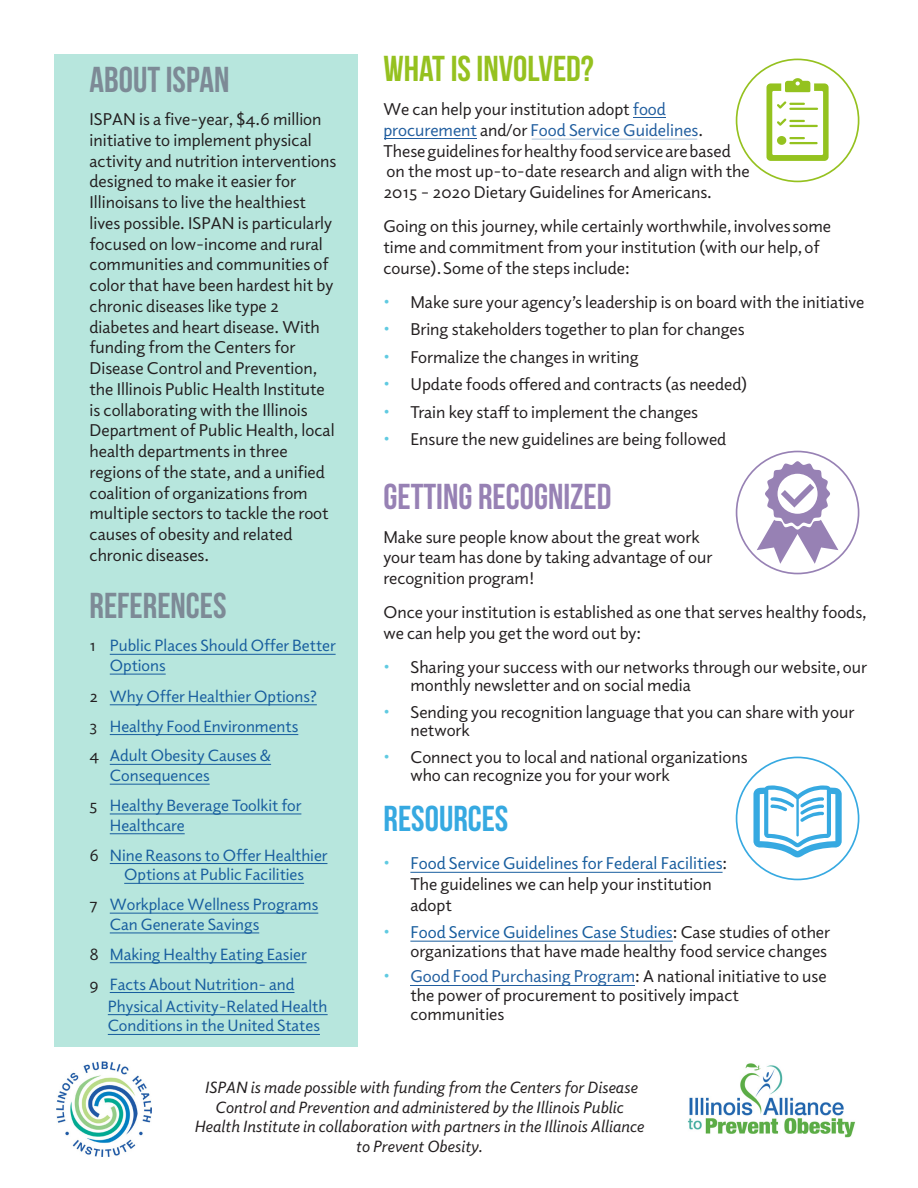
<style>
.page{position:relative;width:918px;height:1188px;background:#fff}
.page>*{position:absolute;margin:0;border:0;box-sizing:border-box;transform-origin:0 0}
.t1{font:36px "Bebas Neue";color:#7d8a96}
.t2{font:36px "Bebas Neue";color:#9781b4}
.t3{font:36px "Bebas Neue";color:#95c11f}
.t4{font:36px "Bebas Neue";color:#36a9e1}
.t5{font:17.25px/20.7px "Elido";color:#231f20}
.t6{font:16.5px/29.8px "Elido";color:#175d9e}
.t7{font:italic 16.5px/19.8px "Elido";color:#231f20;text-align:center}
.s1{color:#231f20}
.s2{color:#215e9f}
.s3{color:#60cae1}
.s4{color:#175d9e}
</style>
<div class="page">
<div style="left:54px;top:54px;width:304px;height:993px;background:#b7e6dd"></div>
<img style="left:57px;top:1062px;width:94px;height:94px">
<img style="left:687px;top:1063px;width:168px;height:74px">
<svg style="left:736px;top:59px;width:123px;height:123px"></svg>
<div style="left:777px;top:136px;width:9px;height:9px;background:#94c21f;border-radius:50%"></div>
<svg style="left:736px;top:451px;width:123px;height:123px"></svg>
<svg style="left:736px;top:757px;width:123px;height:123px"></svg>
<hr style="left:410px;top:872px;width:313px;height:1px;background:#175d9e">
<hr style="left:410px;top:941px;width:263px;height:1px;background:#175d9e">
<hr style="left:410px;top:985px;width:225px;height:1px;background:#215e9f">
<hr style="left:633px;top:117px;width:33px;height:1px;background:#215e9f">
<hr style="left:384px;top:138px;width:93px;height:1px;background:#215e9f">
<hr style="left:532px;top:139px;width:165px;height:1px;background:#215e9f">
<hr style="left:108px;top:1014px;width:220px;height:1px;background:#175d9e">
<hr style="left:108px;top:1034px;width:212px;height:1px;background:#175d9e">
<hr style="left:110px;top:654px;width:226px;height:1px;background:#175d9e">
<hr style="left:110px;top:674px;width:56px;height:1px;background:#175d9e">
<hr style="left:110px;top:704px;width:207px;height:1px;background:#175d9e">
<hr style="left:110px;top:734px;width:188px;height:1px;background:#175d9e">
<hr style="left:110px;top:764px;width:161px;height:1px;background:#175d9e">
<hr style="left:110px;top:784px;width:100px;height:1px;background:#175d9e">
<hr style="left:110px;top:814px;width:191px;height:1px;background:#175d9e">
<hr style="left:110px;top:833px;width:75px;height:1px;background:#175d9e">
<hr style="left:110px;top:863px;width:217px;height:1px;background:#175d9e">
<hr style="left:124px;top:883px;width:180px;height:1px;background:#175d9e">
<hr style="left:110px;top:913px;width:208px;height:1px;background:#175d9e">
<hr style="left:110px;top:933px;width:149px;height:1px;background:#175d9e">
<hr style="left:110px;top:962px;width:197px;height:1px;background:#175d9e">
<hr style="left:110px;top:992px;width:184px;height:1px;background:#175d9e">
<p class="t1" style="left:90px;top:60px;width:142px">ABOUT ISPAN</p>
<p class="t5" style="left:90px;top:108px;width:248px">ISPAN is a five-year, $4.6 million initiative to implement physical activity and nutrition interventions designed to make it easier for<br>Illinoisans to live the healthiest lives possible. ISPAN is particularly focused on low-income and rural communities and communities of color that have been hardest hit by chronic diseases like type 2 diabetes and heart disease. With funding from the Centers for<br>Disease Control and Prevention, the Illinois Public Health Institute is collaborating with the Illinois<br>Department of Public Health, local health departments in three regions of the state, and a unified coalition of organizations from multiple sectors to tackle the root causes of obesity and related chronic diseases.</p>
<p class="t1" style="left:90px;top:586px;width:139px">REFERENCES</p>
<p class="t6" style="left:110px;top:635px;width:227px;line-height:19.8px;text-indent:-20px"><span class="s1">1</span> Public Places Should Offer Better<br>Options</p>
<p class="t6" style="left:90px;top:681px;width:229px"><span class="s1">2</span> Why Offer Healthier Options?<br><span class="s1">3</span> Healthy Food Environments<br><span class="s1">4</span> Adult Obesity Causes &amp;</p>
<p class="t6" style="left:90px;top:760px;width:213px;text-indent:20px">Consequences<br><span class="s1">5</span> Healthy Beverage Toolkit for</p>
<p class="t6" style="left:90px;top:810px;width:239px;text-indent:20px">Healthcare<br><span class="s1">6</span> Nine Reasons to Offer Healthier</p>
<p class="t6" style="left:90px;top:859px;width:230px;text-indent:35px">Options at Public Facilities<br><span class="s1">7</span> Workplace Wellness Programs</p>
<p class="t6" style="left:90px;top:909px;width:219px;text-indent:20px">Can Generate Savings<br><span class="s1">8</span> Making Healthy Eating Easier<br><span class="s1">9</span> Facts About Nutrition- and</p>
<p class="t6" style="left:108px;top:995px;width:221px;line-height:19.8px">Physical Activity-Related Health<br>Conditions in the United States</p>
<p class="t3" style="left:383px;top:49px;width:212px">WHAT IS INVOLVED?</p>
<p class="t5" style="left:383px;top:98px;width:368px">We can help your institution adopt <span class="s2">food procurement</span> and/or <span class="s2">Food Service Guidelines</span>.<br>These guidelines for healthy food service are based on the most up-to-date research and align with the 2015 – 2020 Dietary Guidelines for Americans.</p>
<p class="t5" style="left:383px;top:215px;width:449px">Going on this journey, while certainly worthwhile, involves some time and commitment from your institution (with our help, of course). Some of the steps include:</p>
<p class="t5" style="left:383px;top:291px;width:483px"><span class="s3">•</span> Make sure your agency’s leadership is on board with the initiative</p>
<p class="t5" style="left:383px;top:318px;width:363px"><span class="s3">•</span> Bring stakeholders together to plan for changes</p>
<p class="t5" style="left:383px;top:346px;width:257px"><span class="s3">•</span> Formalize the changes in writing</p>
<p class="t5" style="left:383px;top:373px;width:365px"><span class="s3">•</span> Update foods offered and contracts (as needed)</p>
<p class="t5" style="left:383px;top:401px;width:316px"><span class="s3">•</span> Train key staff to implement the changes</p>
<p class="t5" style="left:383px;top:428px;width:344px"><span class="s3">•</span> Ensure the new guidelines are being followed</p>
<p class="t2" style="left:383px;top:476px;width:230px">GETTING RECOGNIZED</p>
<p class="t5" style="left:383px;top:526px;width:330px">Make sure people know about the great work your team has done by taking advantage of our recognition program!</p>
<p class="t5" style="left:383px;top:601px;width:485px">Once your institution is established as one that serves healthy foods, we can help you get the word out by:</p>
<p class="t5" style="left:410px;top:658px;width:458px;line-height:17.5px;text-indent:-27px"><span class="s3">•</span> Sharing your success with our networks through our website, our monthly newsletter and on social media</p>
<p class="t5" style="left:410px;top:703px;width:445px;line-height:17.5px;text-indent:-27px"><span class="s3">•</span> Sending you recognition language that you can share with your network</p>
<p class="t5" style="left:410px;top:747px;width:339px;line-height:18px;text-indent:-27px"><span class="s3">•</span> Connect you to local and national organizations who can recognize you for your work</p>
<p class="t4" style="left:384px;top:799px;width:126px">RESOURCES</p>
<p class="t5" style="left:410px;top:852px;width:318px;text-indent:-27px"><span class="s3">•</span> <span class="s4">Food Service Guidelines for Federal Facilities</span>:<br>The guidelines we can help your institution adopt</p>
<p class="t5" style="left:383px;top:922px;width:448px;line-height:18.9px;text-align:right"><span class="s3">•</span> <span class="s4">Food Service Guidelines Case Studies</span>: Case studies of other organizations that have made healthy food service changes</p>
<p class="t5" style="left:410px;top:966px;width:418px;line-height:19.2px;text-indent:-27px"><span class="s3">•</span> <span class="s2">Good Food Purchasing Program</span>: A national initiative to use the power of procurement to positively impact communities</p>
<p class="t7" style="left:194px;top:1077px;width:451px">ISPAN is made possible with funding from the Centers for Disease Control and Prevention and administered by the Illinois Public Health Institute in collaboration with partners in the Illinois Alliance to Prevent Obesity.</p>
</div>
